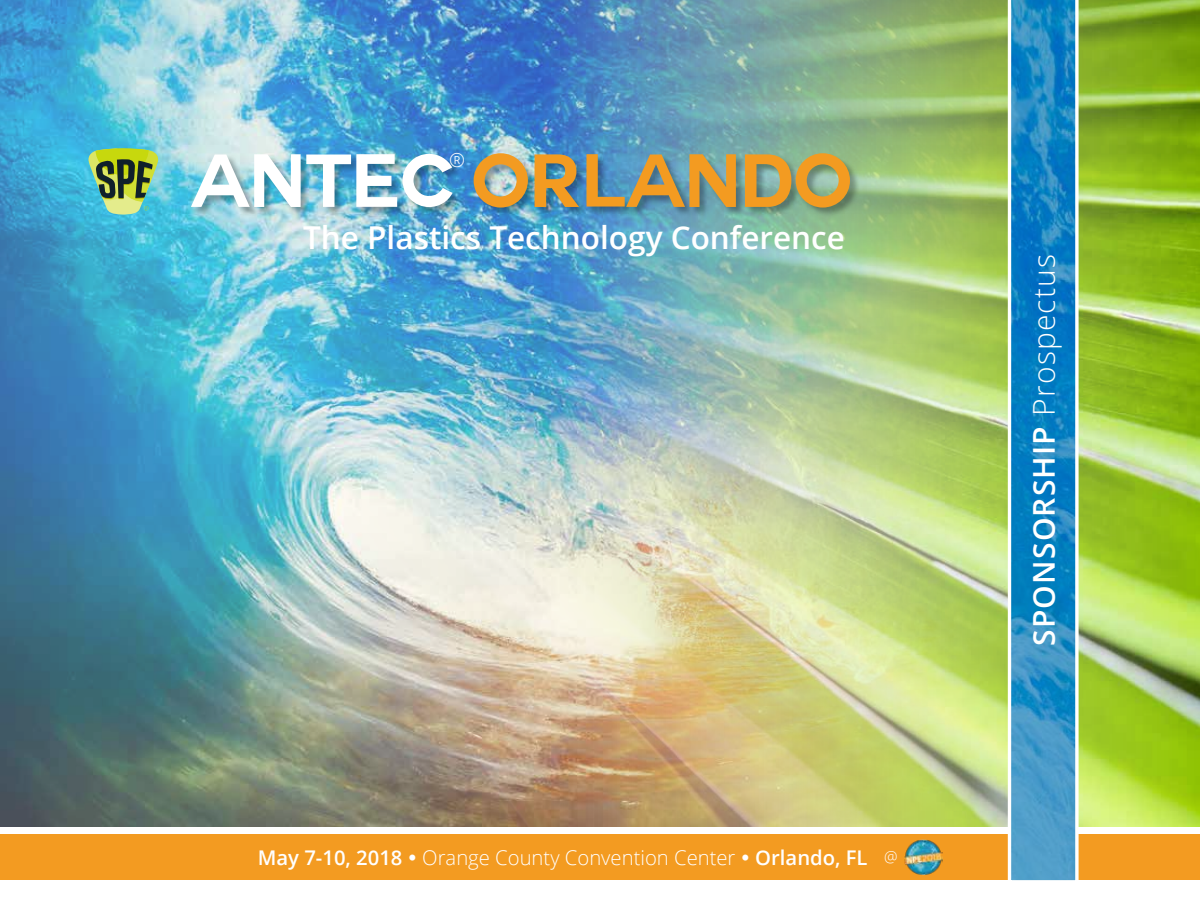
<style>
.page{position:relative;width:1200px;height:900px;background:#fff}
.page>*{position:absolute;margin:0;border:0;box-sizing:border-box;transform-origin:0 0}
.t1{font:700 73.5px "Couture";color:#f39b21}
.t2{font:600 31.5px "Open Sans";color:#fff}
.t3{font:600 30px "Open Sans";letter-spacing:.04em;color:#fff}
.t4{font:300 20.25px "Open Sans";color:#fff}
.t5{font:19.8px "Museo Sans 100";color:#fff}
.s1{color:#fff}
.s2{font-weight:600}
.s3{font-size:15.3px}
.s4{font-weight:300}
</style>
<div class="page">
<div style="left:0;top:834px;width:1200px;height:46px;background:#f39b21"></div>
<img style="left:1166px;top:0;width:34px;height:826px">
<img style="left:0;top:0;width:1166px;height:826px">
<svg style="left:1008px;top:0;width:71px;height:881px;background:#3292c8"></svg>
<svg style="left:88px;top:148px;width:70px;height:67px;background:#7da866"></svg>
<div style="left:474px;top:154px;width:386px;height:64px;background:#000;opacity:.3"></div>
<div style="left:192px;top:154px;width:271px;height:64px;background:#000;opacity:.3"></div>
<img style="left:905px;top:839px;width:37px;height:36px">
<p class="t5" style="left:449px;top:150px;width:18px">®</p>
<h1 class="t1" style="left:191px;top:147px;width:662px"><span class="s1">ANTEC</span> ORLANDO</h1>
<h2 class="t2" style="left:303px;top:216px;width:543px">The Plastics Technology Conference</h2>
<p class="t4" style="left:258px;top:844px;width:641px"><span class="s2">May 7-10, 2018</span> • Orange County Convention Center • <span class="s2">Orlando, FL</span> <span class="s3">@</span></p>
<h3 class="t3" style="left:1023px;top:646px;width:394px;rotate:-90deg">SPONSORSHIP <span class="s4">Prospectus</span></h3>
</div>
